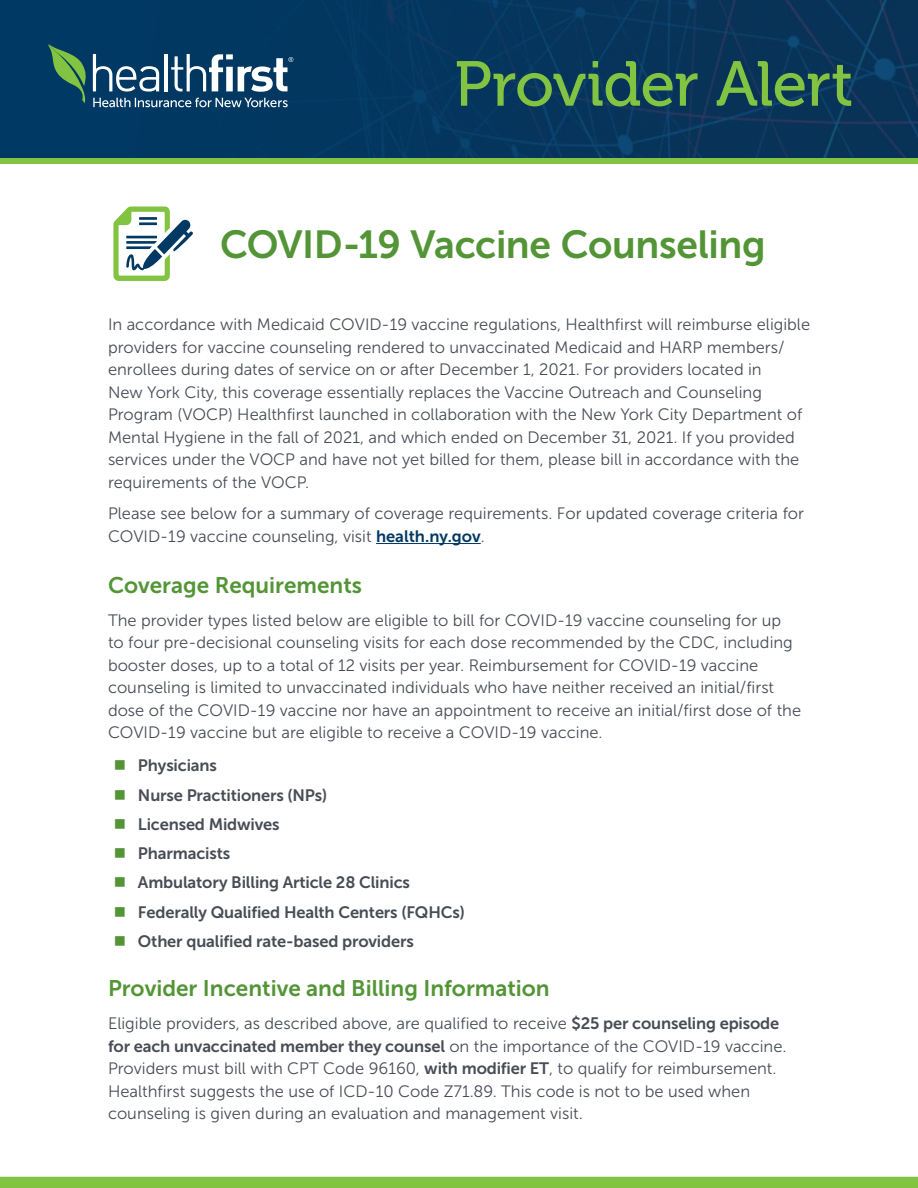
<style>
.page{position:relative;width:918px;height:1188px;background:#fff}
.page>*{position:absolute;margin:0;border:0;box-sizing:border-box;transform-origin:0 0}
.t1{font:63.15px "Museo 500";letter-spacing:-.015em;color:#82c341}
.t2{font:39px "Museo Sans 700";letter-spacing:-.01em;color:#539536}
.t3{font:22.5px "Museo Sans 700";color:#539536}
.t4{font:16.5px/22.5px "Museo Sans 300";color:#474c55}
.t5{font:16.5px/29.2px "Museo Sans 700";letter-spacing:-.01em;color:#474c55}
.s1{font-family:"Museo Sans 700";color:#003963}
.s2{font-family:"Museo Sans 700"}
.s3{font-family:"Museo Sans 300"}
</style>
<div class="page">
<div style="left:0;top:1177px;width:918px;height:11px;background:#82c341"></div>
<img style="left:0;top:0;width:918px;height:158px">
<svg style="left:48px;top:44px;width:39px;height:59px;background:#2e6a56"></svg>
<svg style="left:93px;top:54px;width:66px;height:38px"></svg>
<hr style="left:165px;top:54px;width:3px;height:37px;background:#fff">
<svg style="left:171px;top:54px;width:122px;height:38px"></svg>
<svg style="left:93px;top:98px;width:195px;height:9px;background:#507693"></svg>
<div style="left:0;top:158px;width:918px;height:6px;background:#82c341"></div>
<svg style="left:113px;top:206px;width:80px;height:75px"></svg>
<hr style="left:376px;top:543px;width:105px;height:1px;background:#003963">
<h1 class="t1" style="left:454px;top:49px;width:401px">Provider Alert</h1>
<h2 class="t2" style="left:220px;top:223px;width:547px">COVID-19 Vaccine Counseling</h2>
<p class="t4" style="left:108px;top:314px;width:704px">In accordance with Medicaid COVID-19 vaccine regulations, Healthfirst will reimburse eligible providers for vaccine counseling rendered to unvaccinated Medicaid and HARP members/ enrollees during dates of service on or after December 1, 2021. For providers located in<br>New York City, this coverage essentially replaces the Vaccine Outreach and Counseling Program (VOCP) Healthfirst launched in collaboration with the New York City Department of Mental Hygiene in the fall of 2021, and which ended on December 31, 2021. If you provided services under the VOCP and have not yet billed for them, please bill in accordance with the requirements of the VOCP.</p>
<p class="t4" style="left:108px;top:503px;width:698px">Please see below for a summary of coverage requirements. For updated coverage criteria for<br>COVID-19 vaccine counseling, visit <span class="s1">health.ny.gov</span>.</p>
<h3 class="t3" style="left:108px;top:573px;width:256px">Coverage Requirements</h3>
<p class="t4" style="left:108px;top:609px;width:695px">The provider types listed below are eligible to bill for COVID-19 vaccine counseling for up<br>to four pre-decisional counseling visits for each dose recommended by the CDC, including booster doses, up to a total of 12 visits per year. Reimbursement for COVID-19 vaccine counseling is limited to unvaccinated individuals who have neither received an initial/first dose of the COVID-19 vaccine nor have an appointment to receive an initial/first dose of the COVID-19 vaccine but are eligible to receive a COVID-19 vaccine.</p>
<p class="t5" style="left:138px;top:751px;width:328px">Physicians<br>Nurse Practitioners (NPs)<br>Licensed Midwives<br>Pharmacists<br>Ambulatory Billing Article 28 Clinics<br>Federally Qualified Health Centers (FQHCs)<br>Other qualified rate-based providers</p>
<h3 class="t3" style="left:108px;top:976px;width:443px">Provider Incentive and Billing Information</h3>
<p class="t4" style="left:108px;top:1013px;width:673px">Eligible providers, as described above, are qualified to receive <span class="s2">$25 per counseling episode</span></p>
<p class="t5" style="left:108px;top:1032px;width:680px">for each unvaccinated member they counsel <span class="s3">on the importance of the COVID-19 vaccine.</span></p>
<p class="t4" style="left:108px;top:1058px;width:670px">Providers must bill with CPT Code 96160, <span class="s2">with modifier ET</span>, to qualify for reimbursement.<br>Healthfirst suggests the use of ICD-10 Code Z71.89. This code is not to be used when counseling is given during an evaluation and management visit.</p>
</div>
